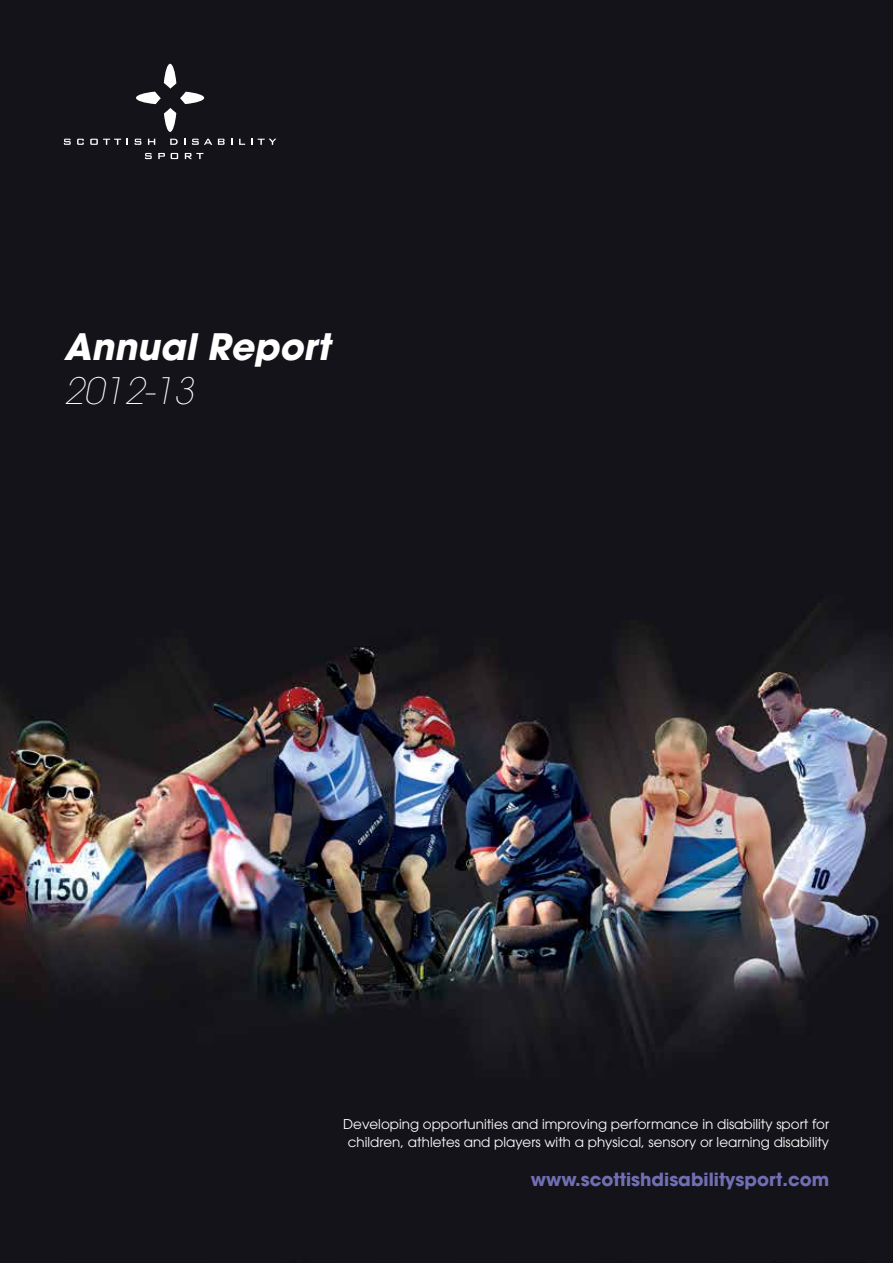
<style>
.page{position:relative;width:893px;height:1263px;background:#fff}
.page>*{position:absolute;margin:0;border:0;box-sizing:border-box;transform-origin:0 0}
.t1{font:italic 700 36.15px "Avant Garde";color:#fff}
.t2{font:italic 200 36.15px "Avant Garde";color:#fff}
.t3{font:700 18px "Avant Garde";color:#716fb4}
.t4{font:13.5px/18px "Avant Garde";color:#fff;text-align:center}
</style>
<div class="page">
<img style="left:0;top:0;width:893px;height:1263px">
<svg style="left:136px;top:64px;width:68px;height:68px"></svg>
<svg style="left:64px;top:139px;width:7px;height:6px"></svg>
<svg style="left:77px;top:139px;width:7px;height:6px"></svg>
<svg style="left:90px;top:139px;width:31px;height:6px"></svg>
<svg style="left:134px;top:139px;width:7px;height:6px"></svg>
<svg style="left:148px;top:139px;width:7px;height:6px"></svg>
<svg style="left:170px;top:139px;width:8px;height:6px"></svg>
<svg style="left:192px;top:139px;width:20px;height:6px"></svg>
<svg style="left:218px;top:139px;width:7px;height:6px"></svg>
<svg style="left:239px;top:139px;width:6px;height:6px"></svg>
<svg style="left:258px;top:139px;width:18px;height:6px"></svg>
<svg style="left:145px;top:153px;width:7px;height:6px"></svg>
<svg style="left:158px;top:153px;width:7px;height:6px"></svg>
<svg style="left:171px;top:153px;width:7px;height:6px"></svg>
<svg style="left:185px;top:153px;width:18px;height:6px"></svg>
<h1 class="t1" style="left:64px;top:323px;width:267px">Annual Report</h1>
<h1 class="t2" style="left:64px;top:369px;width:132px">2012-13</h1>
<p class="t4" style="left:343px;top:1115px;width:487px">Developing opportunities and improving performance in disability sport for children, athletes and players with a physical, sensory or learning disability</p>
<h2 class="t3" style="left:531px;top:1168px;width:300px">www.scottishdisabilitysport.com</h2>
</div>
